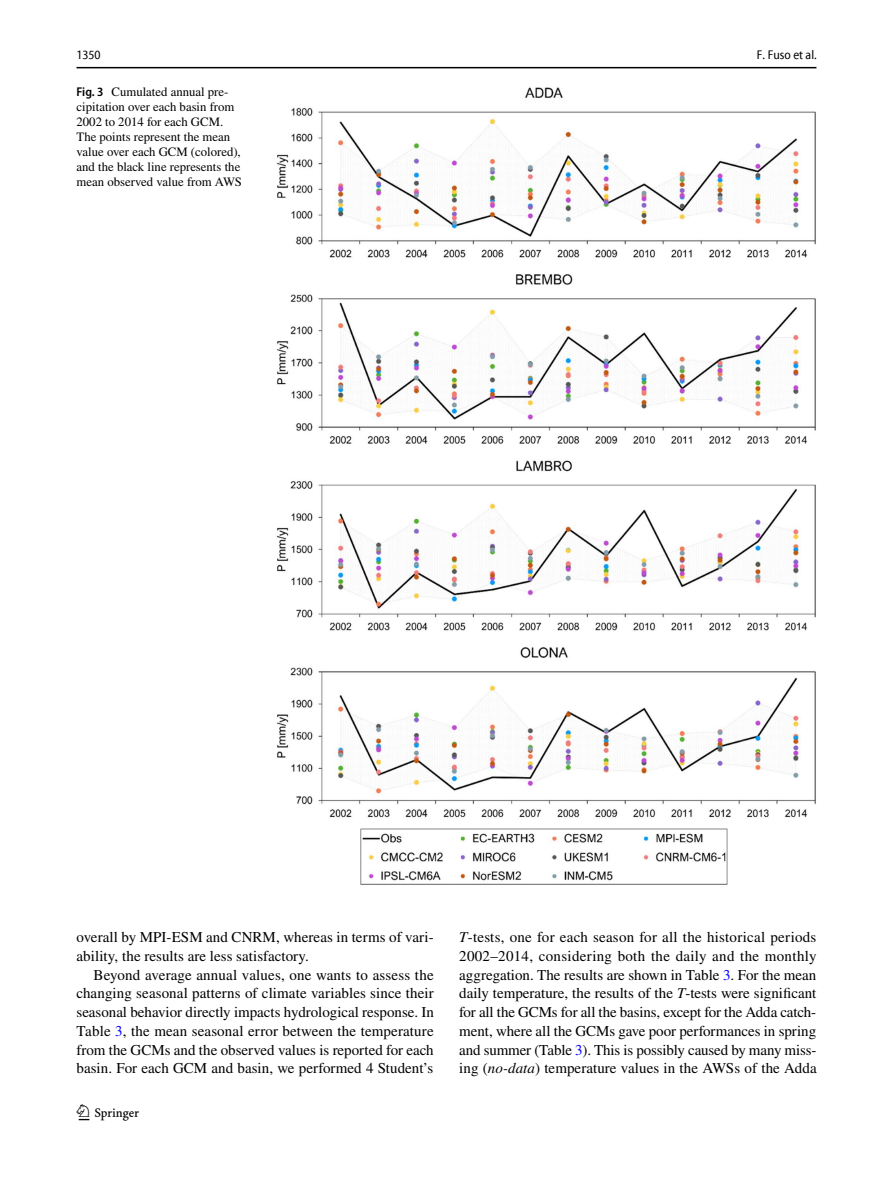
<style>
.page{position:relative;width:893px;height:1187px;background:#fff}
.page>*{position:absolute;margin:0;border:0;box-sizing:border-box;transform-origin:0 0}
.t1{font:22.5px "Springnew Regular 2";color:#000}
.t2{font:15px/18.8px "STIX";letter-spacing:.005em;color:#000;text-align:justify}
.t3{font:12.75px/15px "STIX";color:#000}
.t4{font:semi-condensed 12.75px "Myriad Pro Unic";color:#000}
.s1{font-family:"Myriad Pro";font-weight:600;font-stretch:semi-condensed}
.s2{color:#00f}
.s3{font-style:italic}
</style>
<div class="page">
<hr style="left:77px;top:67px;width:739px;height:1px;background:#000">
<img style="left:276px;top:87px;width:540px;height:798px">
<p class="t4" style="left:76px;top:50px;width:26px">1350</p>
<p class="t4" style="left:757px;top:50px;width:61px">F. Fuso et al.</p>
<p class="t3" style="left:77px;top:85px;width:167px"><span class="s1">Fig. 3</span> Cumulated annual pre&shy;cipitation over each basin from<br>2002 to 2014 for each GCM.<br>The points represent the mean value over each GCM (colored), and the black line represents the mean observed value from AWS</p>
<p class="t2" style="left:77px;top:928px;width:359px">overall by MPI-ESM and CNRM, whereas in terms of vari&shy;ability, the results are less satisfactory.</p>
<p class="t2" style="left:77px;top:966px;width:359px;text-indent:17px">Beyond average annual values, one wants to assess the changing seasonal patterns of climate variables since their seasonal behavior directly impacts hydrological response. In Table <span class="s2">3</span>, the mean seasonal error between the temperature from the GCMs and the observed values is reported for each basin. For each GCM and basin, we performed 4 Student’s</p>
<h1 class="t1" style="left:79px;top:1104px;width:62px">1 3</h1>
<p class="t2" style="left:459px;top:928px;width:359px"><span class="s3">T</span>-tests, one for each season for all the historical periods 2002–2014, considering both the daily and the monthly aggregation. The results are shown in Table <span class="s2">3</span>. For the mean daily temperature, the results of the <span class="s3">T</span>-tests were significant for all the GCMs for all the basins, except for the Adda catch&shy;ment, where all the GCMs gave poor performances in spring and summer (Table <span class="s2">3</span>). This is possibly caused by many miss&shy;ing (<span class="s3">no-data</span>) temperature values in the AWSs of the Adda</p>
</div>
